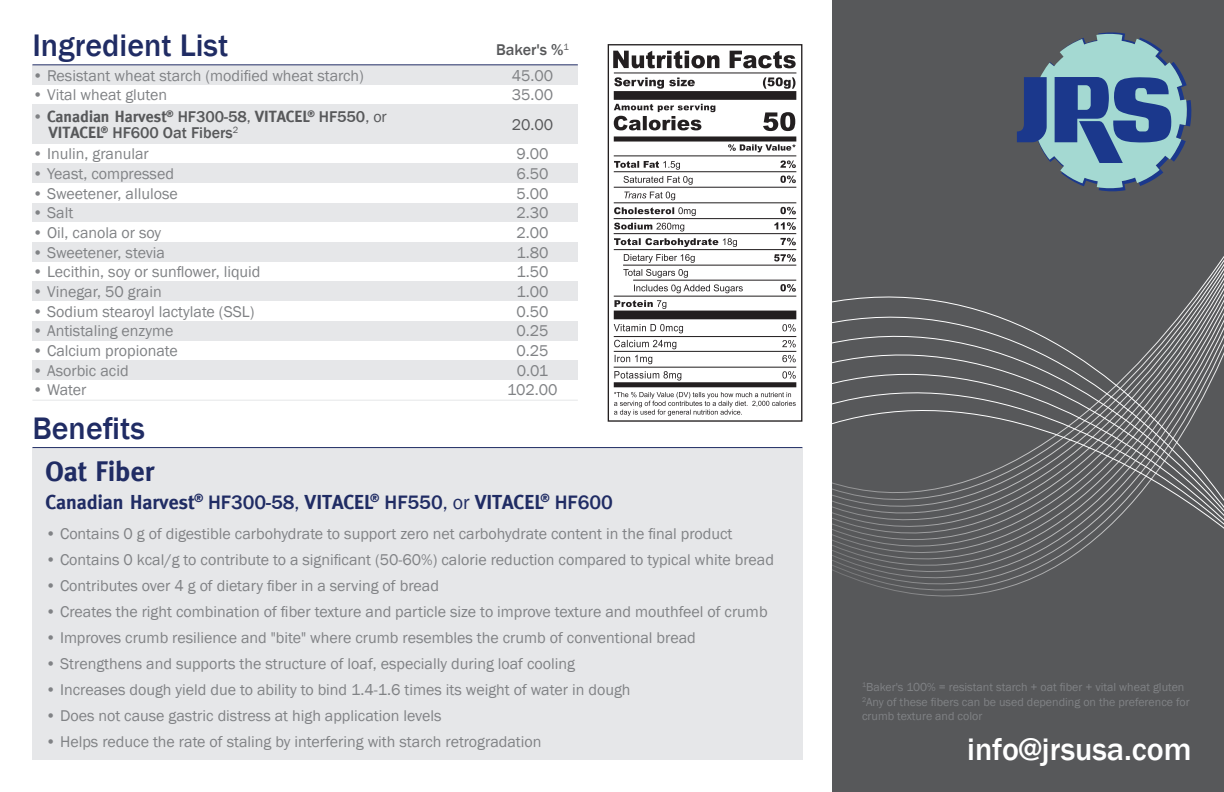
<style>
.page{position:relative;width:1224px;height:792px;background:#fff}
.page>*{position:absolute;margin:0;border:0;box-sizing:border-box;transform-origin:0 0}
.t1{font:500 32px "Franklin Gothic";color:#202c64}
.t2{font:500 32px "Franklin Gothic";color:#fff}
.t3{font:700 28px "Meta";color:#202c64}
.t4{font:700 20px "Meta";color:#202c64}
.t5{font:16px/19.8px "Franklin Gothic";color:#808285}
.t6{font:700 16px "Meta";color:#57585a}
.t7{font:500 16px "Franklin Gothic";color:#57585a}
.t8{font:16px "Franklin Gothic";color:#57585a}
.t9{font:12px/14.4px "Franklin Gothic";color:#808285}
.s1{font-family:"Franklin Gothic";font-weight:400;color:#808285}
.s2{font-family:"Franklin Gothic";font-weight:500}
.s3{font-family:"Franklin Gothic";font-weight:400}
.s4{font-family:"Meta";font-weight:700}
</style>
<div class="page">
<div style="left:832px;top:0;width:392px;height:792px;background:#57585a"></div>
<svg style="left:802px;top:199px;width:422px;height:398px"></svg>
<svg style="left:1017px;top:32px;width:175px;height:159px"></svg>
<div style="left:608px;top:44px;width:194px;height:378px;border:1px solid #231f20"></div>
<svg style="left:613px;top:51px;width:183px;height:17px"></svg>
<svg style="left:614px;top:77px;width:181px;height:12px"></svg>
<svg style="left:614px;top:104px;width:101px;height:26px"></svg>
<div style="left:614px;top:136px;width:182px;height:6px;background:#231f20"></div>
<svg style="left:728px;top:144px;width:68px;height:8px"></svg>
<hr style="left:614px;top:72px;width:182px;height:1px;background:#231f20">
<div style="left:614px;top:91px;width:182px;height:9px;background:#231f20"></div>
<svg style="left:763px;top:112px;width:32px;height:19px"></svg>
<hr style="left:614px;top:155px;width:182px;height:1px;background:#231f20">
<hr style="left:614px;top:171px;width:182px;height:1px;background:#231f20">
<svg style="left:624px;top:176px;width:69px;height:9px"></svg>
<hr style="left:614px;top:187px;width:182px;height:1px;background:#231f20">
<svg style="left:624px;top:192px;width:51px;height:8px"></svg>
<hr style="left:614px;top:202px;width:182px;height:1px;background:#231f20">
<hr style="left:614px;top:218px;width:182px;height:1px;background:#231f20">
<hr style="left:614px;top:233px;width:182px;height:1px;background:#231f20">
<svg style="left:614px;top:238px;width:123px;height:9px"></svg>
<hr style="left:614px;top:249px;width:182px;height:1px;background:#231f20">
<svg style="left:624px;top:254px;width:71px;height:9px"></svg>
<hr style="left:623px;top:265px;width:173px;height:1px;background:#231f20">
<svg style="left:623px;top:269px;width:65px;height:9px"></svg>
<hr style="left:633px;top:280px;width:163px;height:1px;background:#231f20">
<svg style="left:634px;top:284px;width:109px;height:9px"></svg>
<hr style="left:614px;top:296px;width:182px;height:1px;background:#231f20">
<svg style="left:614px;top:300px;width:52px;height:9px"></svg>
<div style="left:614px;top:311px;width:182px;height:8px;background:#231f20"></div>
<svg style="left:614px;top:324px;width:69px;height:9px"></svg>
<hr style="left:614px;top:336px;width:182px;height:1px;background:#231f20">
<svg style="left:614px;top:340px;width:62px;height:9px"></svg>
<hr style="left:614px;top:351px;width:182px;height:1px;background:#231f20">
<svg style="left:615px;top:355px;width:37px;height:9px"></svg>
<hr style="left:614px;top:367px;width:182px;height:1px;background:#231f20">
<svg style="left:614px;top:371px;width:67px;height:10px"></svg>
<div style="left:614px;top:382px;width:182px;height:5px;background:#231f20"></div>
<svg style="left:614px;top:392px;width:182px;height:24px"></svg>
<svg style="left:614px;top:161px;width:66px;height:9px"></svg>
<svg style="left:780px;top:161px;width:16px;height:7px"></svg>
<svg style="left:780px;top:176px;width:16px;height:7px"></svg>
<svg style="left:614px;top:207px;width:82px;height:9px"></svg>
<svg style="left:780px;top:207px;width:16px;height:7px"></svg>
<svg style="left:614px;top:223px;width:70px;height:8px"></svg>
<svg style="left:774px;top:222px;width:22px;height:8px"></svg>
<svg style="left:780px;top:238px;width:16px;height:7px"></svg>
<svg style="left:774px;top:254px;width:22px;height:8px"></svg>
<svg style="left:780px;top:284px;width:16px;height:8px"></svg>
<svg style="left:782px;top:324px;width:14px;height:8px"></svg>
<svg style="left:782px;top:371px;width:14px;height:8px"></svg>
<svg style="left:782px;top:355px;width:14px;height:7px"></svg>
<svg style="left:782px;top:340px;width:14px;height:7px"></svg>
<div style="left:32px;top:65px;width:546px;height:20px;background:#e6e7e9"></div>
<div style="left:32px;top:105px;width:546px;height:39px;background:#e6e7e9"></div>
<hr style="left:32px;top:64px;width:546px;height:1px;background:#202c64">
<div style="left:32px;top:164px;width:546px;height:19px;background:#e6e7e9"></div>
<div style="left:32px;top:203px;width:546px;height:20px;background:#e6e7e9"></div>
<div style="left:32px;top:242px;width:546px;height:20px;background:#e6e7e9"></div>
<div style="left:32px;top:282px;width:546px;height:19px;background:#e6e7e9"></div>
<div style="left:32px;top:321px;width:546px;height:20px;background:#e6e7e9"></div>
<div style="left:32px;top:360px;width:546px;height:20px;background:#e6e7e9"></div>
<div style="left:32px;top:448px;width:770px;height:312px;background:#e6e7e9"></div>
<hr style="left:32px;top:447px;width:770px;height:1px;background:#202c64">
<hr style="left:32px;top:400px;width:546px;height:1px;background:#e6e7e9">
<h1 class="t1" style="left:32px;top:25px;width:197px">Ingredient List</h1>
<p class="t7" style="left:496px;top:40px;width:74px">Baker's %<sup>1</sup></p>
<p class="t5" style="left:32px;top:66px;width:333px">• Resistant wheat starch (modified wheat starch)</p>
<p class="t5" style="left:32px;top:86px;width:136px">• Vital wheat gluten</p>
<p class="t6" style="left:32px;top:107px;width:356px"><span class="s1">•</span> Canadian Harvest<sup>®</sup> <span class="s2">HF300-58</span><span class="s3">,</span> VITACEL<sup>®</sup> <span class="s2">HF550</span><span class="s3">, or</span></p>
<p class="t7" style="left:48px;top:123px;width:191px"><span class="s4">VITACEL</span><sup>®</sup> HF600 Oat Fibers<sup>2</sup></p>
<p class="t5" style="left:512px;top:66px;width:43px">45.00<br>35.00</p>
<p class="t8" style="left:512px;top:115px;width:43px">20.00</p>
<p class="t5" style="left:32px;top:144px;width:118px">• Inulin, granular</p>
<p class="t5" style="left:32px;top:164px;width:143px">• Yeast, compressed</p>
<p class="t5" style="left:32px;top:184px;width:147px">• Sweetener, allulose</p>
<p class="t5" style="left:32px;top:204px;width:42px">• Salt</p>
<p class="t5" style="left:32px;top:243px;width:134px">• Sweetener, stevia</p>
<p class="t5" style="left:32px;top:263px;width:229px">• Lecithin, soy or sunflower, liquid</p>
<p class="t5" style="left:32px;top:282px;width:131px">• Vinegar, 50 grain</p>
<p class="t5" style="left:32px;top:223px;width:130px">• Oil, canola or soy</p>
<p class="t5" style="left:32px;top:302px;width:223px">• Sodium stearoyl lactylate (SSL)</p>
<p class="t5" style="left:32px;top:322px;width:142px">• Antistaling enzyme</p>
<p class="t5" style="left:32px;top:341px;width:147px">• Calcium propionate</p>
<p class="t5" style="left:32px;top:361px;width:98px">• Asorbic acid</p>
<p class="t5" style="left:32px;top:381px;width:56px">• Water</p>
<p class="t5" style="left:516px;top:144px;width:34px;text-align:justify">9.00<br>6.50<br>5.00<br>2.30<br>2.00<br>1.80<br>1.50<br>1.00</p>
<p class="t5" style="left:507px;top:302px;width:52px;text-align:center">0.50<br>0.25<br>0.25<br>0.01<br>102.00</p>
<h1 class="t1" style="left:32px;top:408px;width:114px">Benefits</h1>
<h2 class="t3" style="left:45px;top:455px;width:110px">Oat Fiber</h2>
<p class="t4" style="left:45px;top:490px;width:569px">Canadian Harvest<sup>®</sup> <span class="s2">HF300-58</span><span class="s3">,</span> VITACEL<sup>®</sup> <span class="s2">HF550</span><span class="s3">, or</span> VITACEL<sup>®</sup> <span class="s2">HF600</span></p>
<p class="t5" style="left:45px;top:524px;width:689px">• Contains 0 g of digestible carbohydrate to support zero net carbohydrate content in the final product</p>
<p class="t5" style="left:45px;top:550px;width:730px">• Contains 0 kcal/g to contribute to a significant (50-60%) calorie reduction compared to typical white bread</p>
<p class="t5" style="left:45px;top:576px;width:395px">• Contributes over 4 g of dietary fiber in a serving of bread</p>
<p class="t5" style="left:45px;top:602px;width:724px">• Creates the right combination of fiber texture and particle size to improve texture and mouthfeel of crumb</p>
<p class="t5" style="left:45px;top:628px;width:652px">• Improves crumb resilience and "bite" where crumb resembles the crumb of conventional bread</p>
<p class="t5" style="left:45px;top:654px;width:531px">• Strengthens and supports the structure of loaf, especially during loaf cooling</p>
<p class="t5" style="left:45px;top:680px;width:587px">• Increases dough yield due to ability to bind 1.4-1.6 times its weight of water in dough</p>
<p class="t5" style="left:45px;top:706px;width:398px">• Does not cause gastric distress at high application levels</p>
<p class="t5" style="left:45px;top:732px;width:498px">• Helps reduce the rate of staling by interfering with starch retrogradation</p>
<p class="t9" style="left:862px;top:680px;width:329px"><sup>1</sup>Baker's 100% = resistant starch + oat fiber + vital wheat gluten<br><sup>2</sup>Any of these fibers can be used depending on the preference for crumb texture and color</p>
<h1 class="t2" style="left:967px;top:729px;width:226px">info@jrsusa.com</h1>
</div>
